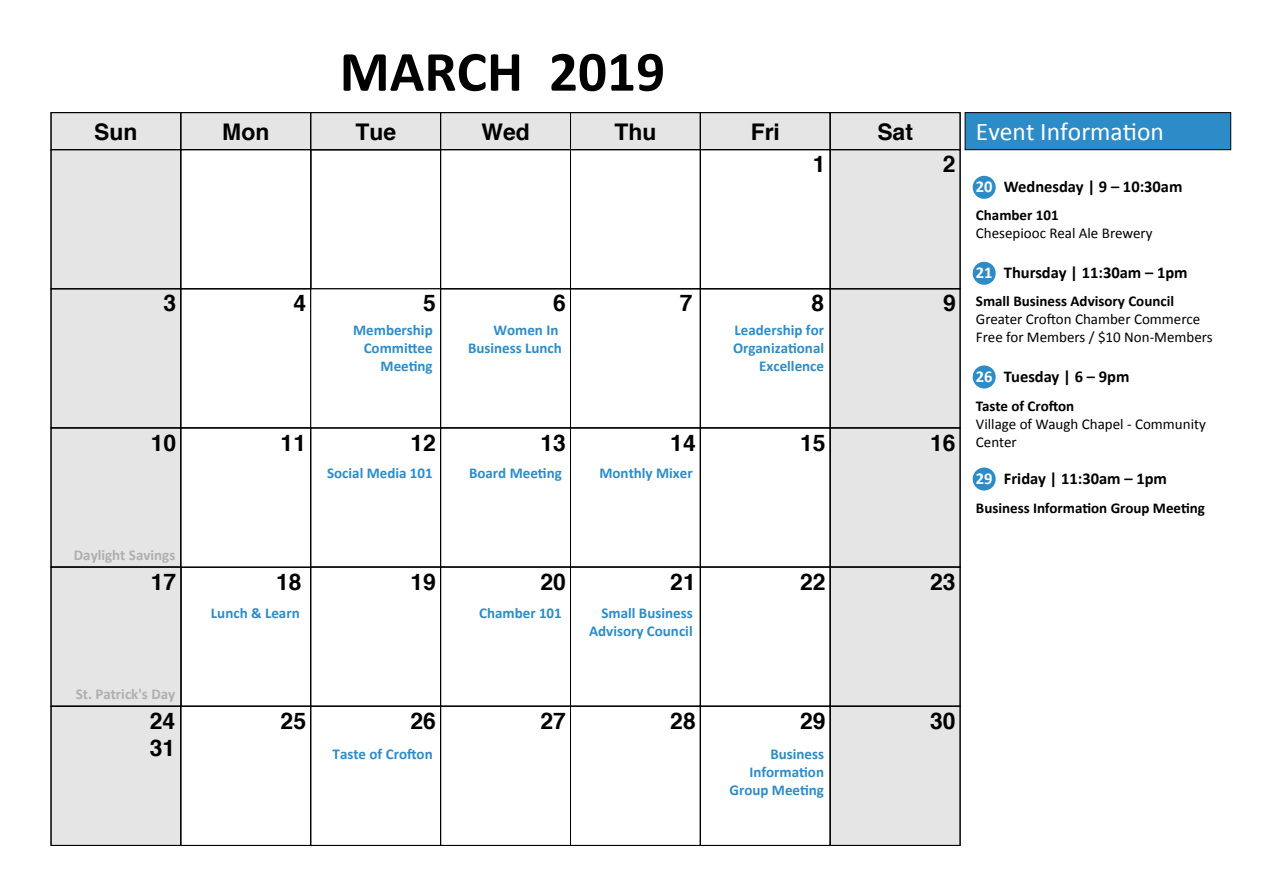
<style>
.page{position:relative;width:1263px;height:893px;background:#fff}
.page>*{position:absolute;margin:0;border:0;box-sizing:border-box;transform-origin:0 0}
.t1{font:700 57.3px "Calibri";color:#000}
.t2{font:25.5px "Calibri";color:#fff}
.t3{font:700 22.95px/27.5px "Helvetica";color:#000}
.t4{font:700 16.5px "Calibri";color:#000}
.t5{font:700 15px/18px "Calibri";color:#2d8cc8;text-align:right}
.t6{font:15px/18px "Calibri";color:#000}
.t7{font:700 15px "Calibri";color:#000}
.t8{font:700 15px "Calibri";color:#afafaf}
.s1{color:#fff}
</style>
<div class="page">
<div style="left:973px;top:176px;width:23px;height:23px;background:#2d8cc8;border-radius:50%"></div>
<div style="left:973px;top:262px;width:23px;height:23px;background:#2d8cc8;border-radius:50%"></div>
<div style="left:973px;top:365px;width:23px;height:23px;background:#2d8cc8;border-radius:50%"></div>
<div style="left:973px;top:467px;width:23px;height:24px;background:#2d8cc8;border-radius:50%"></div>
<div style="left:965px;top:112px;width:266px;height:38px;background:#2d8cc8;border:1px solid #000"></div>
<div style="left:180px;top:567px;width:131px;height:140px;border:1px solid #000"></div>
<div style="left:51px;top:112px;width:130px;height:38px;background:#e5e5e5"></div>
<div style="left:51px;top:112px;width:130px;height:38px;border:1px solid #000"></div>
<div style="left:180px;top:112px;width:131px;height:38px;background:#e5e5e5"></div>
<div style="left:180px;top:112px;width:131px;height:38px;border:1px solid #000"></div>
<div style="left:310px;top:112px;width:131px;height:38px;background:#e5e5e5"></div>
<div style="left:310px;top:112px;width:131px;height:38px;border:1px solid #000"></div>
<div style="left:440px;top:112px;width:131px;height:38px;background:#e5e5e5"></div>
<div style="left:440px;top:112px;width:131px;height:38px;border:1px solid #000"></div>
<div style="left:570px;top:112px;width:131px;height:38px;background:#e5e5e5"></div>
<div style="left:570px;top:112px;width:131px;height:38px;border:1px solid #000"></div>
<div style="left:700px;top:112px;width:131px;height:38px;background:#e5e5e5"></div>
<div style="left:700px;top:112px;width:131px;height:38px;border:1px solid #000"></div>
<div style="left:830px;top:112px;width:130px;height:38px;background:#e5e5e5"></div>
<div style="left:830px;top:112px;width:130px;height:38px;border:1px solid #000"></div>
<div style="left:51px;top:149px;width:130px;height:140px;background:#e5e5e5"></div>
<div style="left:51px;top:149px;width:130px;height:140px;border:1px solid #000"></div>
<div style="left:180px;top:149px;width:131px;height:140px;border:1px solid #000"></div>
<div style="left:440px;top:149px;width:131px;height:140px;border:1px solid #000"></div>
<div style="left:570px;top:149px;width:131px;height:140px;border:1px solid #000"></div>
<div style="left:700px;top:149px;width:131px;height:140px;border:1px solid #000"></div>
<div style="left:830px;top:149px;width:130px;height:140px;background:#e5e5e5"></div>
<div style="left:830px;top:149px;width:130px;height:140px;border:1px solid #000"></div>
<div style="left:51px;top:288px;width:130px;height:140px;background:#e5e5e5"></div>
<div style="left:51px;top:288px;width:130px;height:140px;border:1px solid #000"></div>
<div style="left:180px;top:288px;width:131px;height:140px;border:1px solid #000"></div>
<div style="left:310px;top:288px;width:131px;height:140px;background:#fff;border:1px solid #000"></div>
<div style="left:440px;top:288px;width:131px;height:140px;border:1px solid #000"></div>
<div style="left:570px;top:288px;width:131px;height:140px;border:1px solid #000"></div>
<div style="left:700px;top:288px;width:131px;height:140px;border:1px solid #000"></div>
<div style="left:830px;top:288px;width:130px;height:140px;background:#e5e5e5"></div>
<div style="left:830px;top:288px;width:130px;height:140px;border:1px solid #000"></div>
<div style="left:51px;top:428px;width:130px;height:140px;background:#e5e5e5"></div>
<div style="left:51px;top:428px;width:130px;height:140px;border:1px solid #000"></div>
<div style="left:180px;top:428px;width:131px;height:140px;border:1px solid #000"></div>
<div style="left:310px;top:428px;width:131px;height:140px;border:1px solid #000"></div>
<div style="left:440px;top:428px;width:131px;height:140px;border:1px solid #000"></div>
<div style="left:570px;top:428px;width:131px;height:140px;border:1px solid #000"></div>
<div style="left:700px;top:428px;width:131px;height:140px;border:1px solid #000"></div>
<div style="left:830px;top:428px;width:130px;height:140px;background:#e5e5e5"></div>
<div style="left:830px;top:428px;width:130px;height:140px;border:1px solid #000"></div>
<div style="left:51px;top:567px;width:130px;height:140px;background:#e5e5e5"></div>
<div style="left:51px;top:567px;width:130px;height:140px;border:1px solid #000"></div>
<div style="left:310px;top:567px;width:131px;height:140px;border:1px solid #000"></div>
<div style="left:440px;top:567px;width:131px;height:140px;border:1px solid #000"></div>
<div style="left:570px;top:567px;width:131px;height:140px;border:1px solid #000"></div>
<div style="left:700px;top:567px;width:131px;height:140px;border:1px solid #000"></div>
<div style="left:830px;top:567px;width:130px;height:140px;background:#e5e5e5"></div>
<div style="left:830px;top:567px;width:130px;height:140px;border:1px solid #000"></div>
<div style="left:51px;top:706px;width:130px;height:140px;background:#e5e5e5"></div>
<div style="left:51px;top:706px;width:130px;height:140px;border:1px solid #000"></div>
<div style="left:180px;top:706px;width:131px;height:140px;border:1px solid #000"></div>
<div style="left:310px;top:706px;width:131px;height:140px;border:1px solid #000"></div>
<div style="left:440px;top:706px;width:131px;height:140px;border:1px solid #000"></div>
<div style="left:570px;top:706px;width:131px;height:140px;border:1px solid #000"></div>
<div style="left:700px;top:706px;width:131px;height:140px;border:1px solid #000"></div>
<div style="left:830px;top:706px;width:130px;height:140px;background:#e5e5e5"></div>
<div style="left:830px;top:706px;width:130px;height:140px;border:1px solid #000"></div>
<h1 class="t1" style="left:340px;top:36px;width:327px">MARCH 2019</h1>
<h3 class="t3" style="left:94px;top:118px;width:45px">Sun</h3>
<h3 class="t3" style="left:222px;top:118px;width:49px">Mon</h3>
<h3 class="t3" style="left:355px;top:118px;width:42px">Tue</h3>
<h3 class="t3" style="left:481px;top:118px;width:50px">Wed</h3>
<h3 class="t3" style="left:614px;top:118px;width:43px">Thu</h3>
<h3 class="t3" style="left:751px;top:118px;width:31px">Fri</h3>
<h3 class="t3" style="left:877px;top:118px;width:37px">Sat</h3>
<h3 class="t3" style="left:813px;top:151px;width:14px">1</h3>
<h3 class="t3" style="left:943px;top:151px;width:14px">2</h3>
<h3 class="t3" style="left:164px;top:290px;width:14px">3</h3>
<h3 class="t3" style="left:293px;top:290px;width:14px">4</h3>
<h3 class="t3" style="left:423px;top:290px;width:14px">5</h3>
<h3 class="t3" style="left:553px;top:290px;width:14px">6</h3>
<h3 class="t3" style="left:680px;top:290px;width:14px">7</h3>
<h3 class="t3" style="left:811px;top:290px;width:14px">8</h3>
<h3 class="t3" style="left:943px;top:290px;width:14px">9</h3>
<p class="t5" style="left:353px;top:320px;width:81px">Membership<br>Committee<br>Meeting</p>
<p class="t5" style="left:468px;top:320px;width:95px">Women In<br>Business Lunch</p>
<p class="t5" style="left:733px;top:320px;width:93px">Leadership for<br>Organizational<br>Excellence</p>
<h3 class="t3" style="left:151px;top:429px;width:27px">10</h3>
<h3 class="t3" style="left:281px;top:429px;width:27px">11</h3>
<h3 class="t3" style="left:410px;top:429px;width:27px">12</h3>
<h3 class="t3" style="left:540px;top:429px;width:27px">13</h3>
<h3 class="t3" style="left:670px;top:429px;width:27px">14</h3>
<h3 class="t3" style="left:800px;top:429px;width:27px">15</h3>
<h3 class="t3" style="left:930px;top:429px;width:27px">16</h3>
<p class="t8" style="left:74px;top:546px;width:103px">Daylight Savings</p>
<p class="t5" style="left:327px;top:463px;width:107px">Social Media 101</p>
<p class="t5" style="left:469px;top:463px;width:94px">Board Meeting</p>
<p class="t5" style="left:599px;top:463px;width:95px">Monthly Mixer</p>
<h3 class="t3" style="left:151px;top:568px;width:27px">17</h3>
<h3 class="t3" style="left:276px;top:569px;width:27px">18</h3>
<h3 class="t3" style="left:410px;top:568px;width:27px">19</h3>
<h3 class="t3" style="left:540px;top:568px;width:27px">20</h3>
<h3 class="t3" style="left:670px;top:568px;width:27px">21</h3>
<h3 class="t3" style="left:800px;top:568px;width:27px">22</h3>
<h3 class="t3" style="left:930px;top:568px;width:27px">23</h3>
<p class="t8" style="left:76px;top:685px;width:101px">St. Patrick's Day</p>
<p class="t5" style="left:211px;top:603px;width:90px">Lunch &amp; Learn</p>
<p class="t5" style="left:479px;top:603px;width:84px">Chamber 101</p>
<p class="t5" style="left:589px;top:603px;width:105px">Small Business<br>Advisory Council</p>
<h3 class="t3" style="left:150px;top:707px;width:27px">24<br>31</h3>
<h3 class="t3" style="left:281px;top:707px;width:27px">25</h3>
<h3 class="t3" style="left:410px;top:707px;width:27px">26</h3>
<h3 class="t3" style="left:540px;top:707px;width:27px">27</h3>
<h3 class="t3" style="left:670px;top:707px;width:27px">28</h3>
<p class="t5" style="left:333px;top:744px;width:102px">Taste of Crofton</p>
<h3 class="t3" style="left:800px;top:707px;width:27px">29</h3>
<h3 class="t3" style="left:930px;top:707px;width:27px">30</h3>
<p class="t5" style="left:729px;top:744px;width:96px">Business<br>Information<br>Group Meeting</p>
<h2 class="t2" style="left:976px;top:115px;width:189px">Event Information</h2>
<p class="t4" style="left:976px;top:176px;width:208px"><span class="s1">20</span> Wednesday | 9 – 10:30am</p>
<p class="t7" style="left:976px;top:206px;width:84px">Chamber 101</p>
<p class="t6" style="left:976px;top:224px;width:178px">Chesepiooc Real Ale Brewery</p>
<p class="t4" style="left:976px;top:262px;width:213px"><span class="s1">21</span> Thursday | 11:30am – 1pm</p>
<p class="t7" style="left:976px;top:292px;width:200px">Small Business Advisory Council</p>
<p class="t6" style="left:976px;top:310px;width:238px">Greater Crofton Chamber Commerce<br>Free for Members / $10 Non-Members</p>
<p class="t4" style="left:976px;top:366px;width:155px"><span class="s1">26</span> Tuesday | 6 – 9pm</p>
<p class="t7" style="left:976px;top:396px;width:100px">Taste of Crofton</p>
<p class="t6" style="left:976px;top:414px;width:231px">Village of Waugh Chapel - Community<br>Center</p>
<p class="t4" style="left:976px;top:469px;width:193px"><span class="s1">29</span> Friday | 11:30am – 1pm</p>
<p class="t7" style="left:976px;top:499px;width:231px">Business Information Group Meeting</p>
</div>
